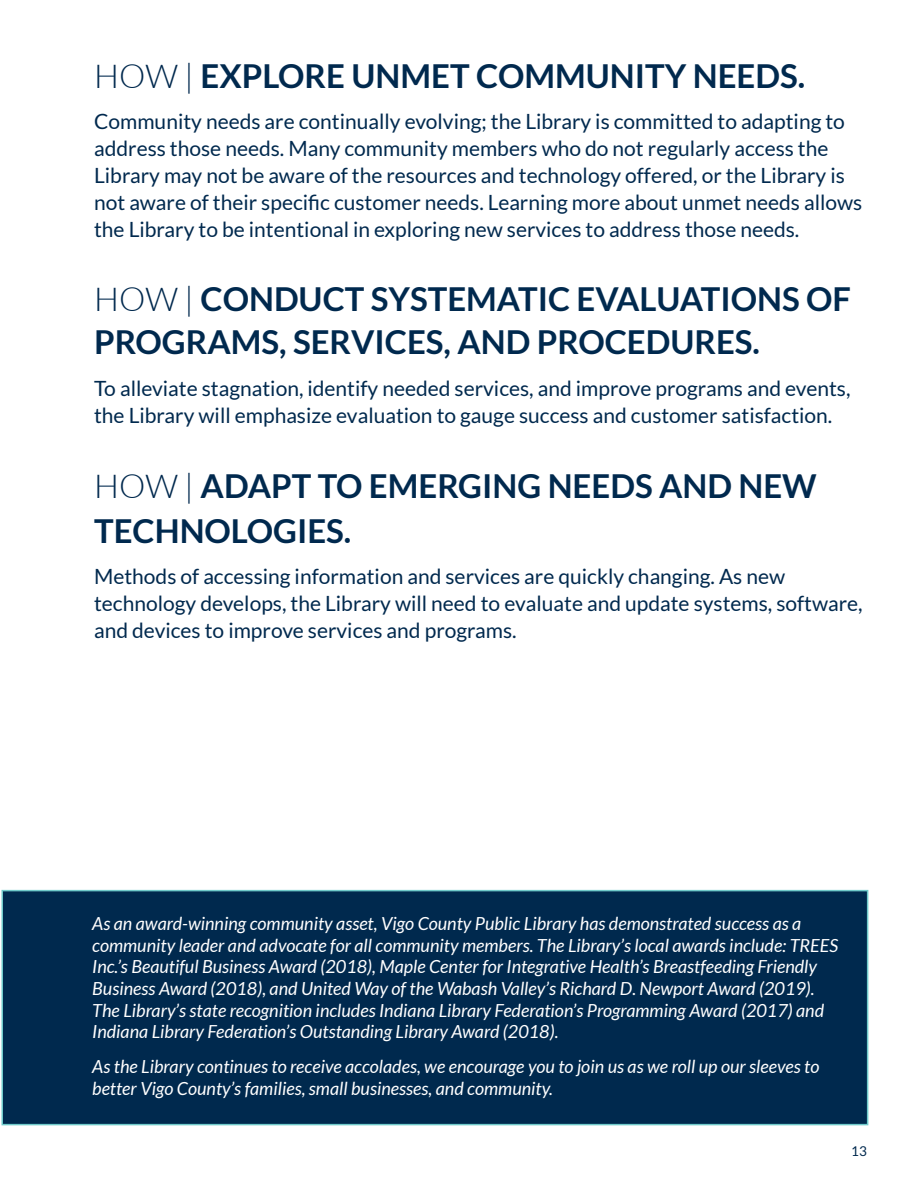
<style>
.page{position:relative;width:918px;height:1188px;background:#fff}
.page>*{position:absolute;margin:0;border:0;box-sizing:border-box;transform-origin:0 0}
.t1{font:700 33px/43.5px "Lato";color:#00294e}
.t2{font:21px/27px "Lato";color:#00294e}
.t3{font:italic 18px/21.6px "Lato";color:#fff}
.t4{font:13.5px "Lato";color:#00294e}
.s1{font-weight:300}
</style>
<div class="page">
<div style="left:2px;top:891px;width:866px;height:234px;background:#00294e"></div>
<div style="left:2px;top:890px;width:866px;height:235px;border:2px solid #6fcaca"></div>
<h1 class="t1" style="left:94px;top:56px;width:713px"><span class="s1">HOW |</span> EXPLORE UNMET COMMUNITY NEEDS.</h1>
<p class="t2" style="left:94px;top:110px;width:770px">Community needs are continually evolving; the Library is committed to adapting to address those needs. Many community members who do not regularly access the Library may not be aware of the resources and technology offered, or the Library is not aware of their specific customer needs. Learning more about unmet needs allows the Library to be intentional in exploring new services to address those needs.</p>
<h1 class="t1" style="left:94px;top:279px;width:758px"><span class="s1">HOW |</span> CONDUCT SYSTEMATIC EVALUATIONS OF<br>PROGRAMS, SERVICES, AND PROCEDURES.</h1>
<p class="t2" style="left:94px;top:376px;width:758px">To alleviate stagnation, identify needed services, and improve programs and events, the Library will emphasize evaluation to gauge success and customer satisfaction.</p>
<h1 class="t1" style="left:94px;top:465px;width:724px;line-height:45px"><span class="s1">HOW |</span> ADAPT TO EMERGING NEEDS AND NEW<br>TECHNOLOGIES.</h1>
<p class="t2" style="left:94px;top:565px;width:770px">Methods of accessing information and services are quickly changing. As new technology develops, the Library will need to evaluate and update systems, software, and devices to improve services and programs.</p>
<p class="t3" style="left:92px;top:914px;width:747px">As an award-winning community asset, Vigo County Public Library has demonstrated success as a community leader and advocate for all community members. The Library’s local awards include: TREES Inc.’s Beautiful Business Award (2018), Maple Center for Integrative Health’s Breastfeeding Friendly Business Award (2018), and United Way of the Wabash Valley’s Richard D. Newport Award (2019).<br>The Library’s state recognition includes Indiana Library Federation’s Programming Award (2017) and Indiana Library Federation’s Outstanding Library Award (2018).</p>
<p class="t3" style="left:92px;top:1057px;width:729px">As the Library continues to receive accolades, we encourage you to join us as we roll up our sleeves to better Vigo County’s families, small businesses, and community.</p>
<p class="t4" style="left:851px;top:1146px;width:17px">13</p>
</div>
